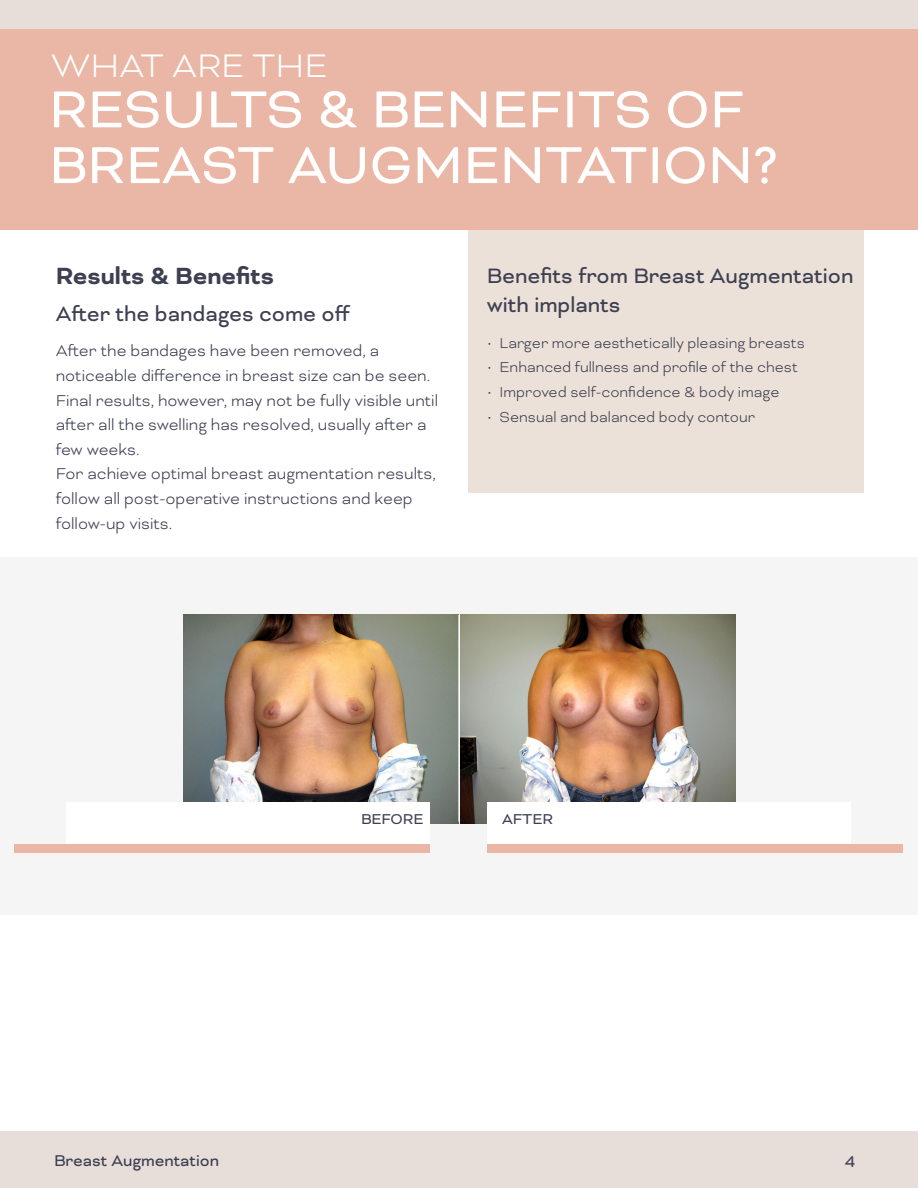
<style>
.page{position:relative;width:918px;height:1188px;background:#fff}
.page>*{position:absolute;margin:0;border:0;box-sizing:border-box;transform-origin:0 0}
.t1{font:59.7px "Bicyclette";color:#fff}
.t2{font:300 37.5px "Bicyclette";color:#fff}
.Section_Heading_Main{font:700 27px "Bicyclette";color:#3e4052}
.Section_Heading_-Sec{font:24px/28.8px "Bicyclette";color:#3e4052}
.Body_Copy{font:300 18px/24.6px "Bicyclette";color:#3e4052}
.t3{font:18px "Bicyclette";color:#3e4052}
.Body_Copy-2{font:300 16.5px "Bicyclette";color:#3e4052}
.Section_Heading_-Sec-2{font:16.5px "Bicyclette";color:#3e4052}
</style>
<div class="page">
<div style="left:0;top:1131px;width:918px;height:57px;background:#e7ded9"></div>
<div style="left:468px;top:174px;width:395px;height:318px;background:#ebe1d8"></div>
<div style="left:0;top:0;width:918px;height:230px;background:#eab7a6"></div>
<div style="left:0;top:557px;width:918px;height:358px;background:#f5f5f5"></div>
<img style="left:183px;top:615px;width:553px;height:208px">
<div style="left:67px;top:802px;width:363px;height:42px;background:#fff"></div>
<div style="left:487px;top:802px;width:364px;height:42px;background:#fff"></div>
<hr style="left:458px;top:615px;width:1px;height:207px;background:#fff">
<div style="left:15px;top:844px;width:415px;height:9px;background:#eab7a6"></div>
<div style="left:487px;top:844px;width:416px;height:9px;background:#eab7a6"></div>
<div style="left:0;top:0;width:918px;height:29px;background:#e7ded9"></div>
<p class="t2" style="left:51px;top:44px;width:278px">WHAT ARE THE</p>
<p class="t1" style="left:49px;top:75px;width:697px">RESULTS &amp; BENEFITS OF</p>
<p class="t1" style="left:49px;top:131px;width:730px">BREAST AUGMENTATION?</p>
<p class="Section_Heading_Main" style="left:56px;top:260px;width:220px">Results &amp; Benefits</p>
<p class="Section_Heading_-Sec" style="left:56px;top:300px;width:296px">After the bandages come off</p>
<p class="Body_Copy" style="left:56px;top:339px;width:384px">After the bandages have been removed, a noticeable difference in breast size can be seen.<br>Final results, however, may not be fully visible until after all the swelling has resolved, usually after a few weeks.</p>
<p class="Body_Copy" style="left:56px;top:462px;width:382px">For achieve optimal breast augmentation results, follow all post-operative instructions and keep follow-up visits.</p>
<p class="Section_Heading_-Sec" style="left:487px;top:262px;width:368px">Benefits from Breast Augmentation with implants</p>
<p class="Body_Copy-2" style="left:487px;top:333px;width:320px">• Larger more aesthetically pleasing breasts</p>
<p class="Body_Copy-2" style="left:487px;top:358px;width:313px">• Enhanced fullness and profile of the chest</p>
<p class="Body_Copy-2" style="left:487px;top:383px;width:294px">• Improved self-confidence &amp; body image</p>
<p class="Body_Copy-2" style="left:487px;top:407px;width:270px">• Sensual and balanced body contour</p>
<p class="Section_Heading_-Sec-2" style="left:361px;top:810px;width:64px">BEFORE</p>
<p class="Section_Heading_-Sec-2" style="left:502px;top:810px;width:53px">AFTER</p>
<p class="t3" style="left:54px;top:1150px;width:167px">Breast Augmentation</p>
<p class="t3" style="left:845px;top:1151px;width:12px">4</p>
</div>
